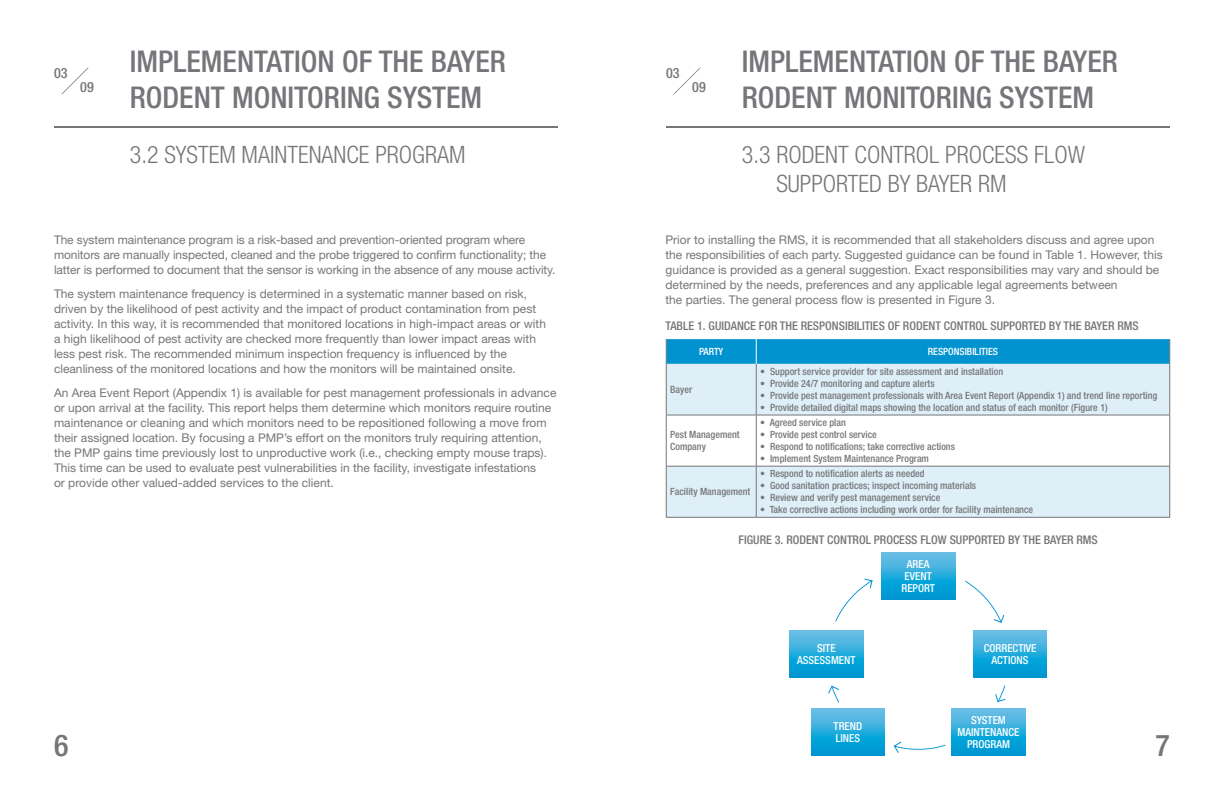
<style>
.page{position:relative;width:1224px;height:792px;background:#fff}
.page>*{position:absolute;margin:0;border:0;box-sizing:border-box;transform-origin:0 0}
.t1{font:500 condensed 30px/36px "Helvetica Neue LT Std";color:#757679}
.t2{font:300 condensed 24px/28.8px "Helvetica Neue LT Std";color:#757679}
.t3{font:500 condensed 14.1px "Helvetica Neue LT Std";color:#757679}
.t4{font:12px/15px "Helvetica Neue LT Std";color:#757679}
.t5{font:500 condensed 12px "Helvetica Neue LT Std";color:#757679}
.t6{font:500 condensed 11px/12px "Helvetica Neue LT Std";color:#fff;text-align:center}
.t7{font:500 condensed 10px/12px "Helvetica Neue LT Std";color:#757679}
.t8{font:500 condensed 10px "Helvetica Neue LT Std";color:#fff}
</style>
<div class="page">
<svg style="left:673px;top:67px;width:27px;height:27px"></svg>
<svg style="left:61px;top:67px;width:27px;height:27px"></svg>
<svg style="left:667px;top:364px;width:503px;height:153px;fill:#dfeff8"></svg>
<svg style="left:666px;top:339px;width:505px;height:25px;background:#0494d0"></svg>
<hr style="left:666px;top:364px;width:1px;height:51px;background:#757679">
<hr style="left:756px;top:364px;width:1px;height:51px;background:#757679">
<hr style="left:1170px;top:364px;width:1px;height:51px;background:#757679">
<hr style="left:666px;top:415px;width:1px;height:51px;background:#757679">
<hr style="left:666px;top:466px;width:1px;height:51px;background:#757679">
<hr style="left:666px;top:415px;width:90px;height:1px;background:#757679">
<hr style="left:756px;top:415px;width:414px;height:1px;background:#757679">
<hr style="left:756px;top:415px;width:1px;height:51px;background:#757679">
<hr style="left:1170px;top:415px;width:1px;height:51px;background:#757679">
<hr style="left:756px;top:466px;width:1px;height:51px;background:#757679">
<hr style="left:1170px;top:466px;width:1px;height:51px;background:#757679">
<hr style="left:666px;top:466px;width:90px;height:1px;background:#757679">
<hr style="left:756px;top:466px;width:414px;height:1px;background:#757679">
<hr style="left:666px;top:517px;width:90px;height:1px;background:#757679">
<hr style="left:756px;top:517px;width:414px;height:1px;background:#757679">
<svg style="left:881px;top:552px;width:74px;height:48px;background:#28aadc"></svg>
<svg style="left:790px;top:630px;width:73px;height:48px;background:#28aadc"></svg>
<svg style="left:973px;top:630px;width:74px;height:48px;background:#28aadc"></svg>
<svg style="left:811px;top:708px;width:74px;height:48px;background:#28aadc"></svg>
<svg style="left:952px;top:708px;width:73px;height:48px;background:#28aadc"></svg>
<svg style="left:835px;top:578px;width:38px;height:43px"></svg>
<svg style="left:965px;top:581px;width:40px;height:42px"></svg>
<svg style="left:995px;top:686px;width:11px;height:17px"></svg>
<svg style="left:893px;top:741px;width:52px;height:12px"></svg>
<svg style="left:828px;top:685px;width:11px;height:18px"></svg>
<hr style="left:666px;top:126px;width:504px;height:2px;background:#757679">
<hr style="left:54px;top:126px;width:504px;height:2px;background:#757679">
<p class="t3" style="left:54px;top:65px;width:15px">03</p>
<p class="t3" style="left:80px;top:79px;width:15px">09</p>
<p class="t1" style="left:130px;top:43px;width:378px">IMPLEMENTATION OF THE BAYER<br>RODENT MONITORING SYSTEM</p>
<p class="t3" style="left:666px;top:65px;width:15px">03</p>
<p class="t3" style="left:692px;top:79px;width:15px">09</p>
<p class="t1" style="left:742px;top:43px;width:378px">IMPLEMENTATION OF THE BAYER<br>RODENT MONITORING SYSTEM</p>
<p class="t2" style="left:130px;top:140px;width:337px">3.2 SYSTEM MAINTENANCE PROGRAM</p>
<p class="t2" style="left:776px;top:140px;width:310px;text-indent:-35px">3.3 RODENT CONTROL PROCESS FLOW<br>SUPPORTED BY BAYER RM</p>
<p class="t4" style="left:54px;top:232px;width:503px">The system maintenance program is a risk-based and prevention-oriented program where monitors are manually inspected, cleaned and the probe triggered to confirm functionality; the latter is performed to document that the sensor is working in the absence of any mouse activity.</p>
<p class="t4" style="left:54px;top:286px;width:494px">The system maintenance frequency is determined in a systematic manner based on risk, driven by the likelihood of pest activity and the impact of product contamination from pest activity. In this way, it is recommended that monitored locations in high-impact areas or with a high likelihood of pest activity are checked more frequently than lower impact areas with less pest risk. The recommended minimum inspection frequency is influenced by the cleanliness of the monitored locations and how the monitors will be maintained onsite.</p>
<p class="t4" style="left:54px;top:385px;width:504px">An Area Event Report (Appendix 1) is available for pest management professionals in advance or upon arrival at the facility. This report helps them determine which monitors require routine maintenance or cleaning and which monitors need to be repositioned following a move from their assigned location. By focusing a PMP’s effort on the monitors truly requiring attention, the PMP gains time previously lost to unproductive work (i.e., checking empty mouse traps).<br>This time can be used to evaluate pest vulnerabilities in the facility, investigate infestations<br>or provide other valued-added services to the client.</p>
<p class="t4" style="left:665px;top:232px;width:499px">Prior to installing the RMS, it is recommended that all stakeholders discuss and agree upon the responsibilities of each party. Suggested guidance can be found in Table 1. However, this guidance is provided as a general suggestion. Exact responsibilities may vary and should be determined by the needs, preferences and any applicable legal agreements between<br>the parties. The general process flow is presented in Figure 3.</p>
<p class="t5" style="left:666px;top:319px;width:475px">TABLE 1. GUIDANCE FOR THE RESPONSIBILITIES OF RODENT CONTROL SUPPORTED BY THE BAYER RMS</p>
<p class="t8" style="left:699px;top:346px;width:26px">PARTY</p>
<p class="t8" style="left:928px;top:346px;width:72px">RESPONSIBILITIES</p>
<p class="t7" style="left:670px;top:383px;width:23px">Bayer</p>
<p class="t7" style="left:760px;top:365px;width:244px">• Support service provider for site assessment and installation</p>
<p class="t7" style="left:760px;top:377px;width:176px">• Provide 24/7 monitoring and capture alerts</p>
<p class="t7" style="left:760px;top:389px;width:399px">• Provide pest management professionals with Area Event Report (Appendix 1) and trend line reporting</p>
<p class="t7" style="left:760px;top:401px;width:349px">• Provide detailed digital maps showing the location and status of each monitor (Figure 1)</p>
<p class="t7" style="left:670px;top:428px;width:71px">Pest Management<br>Company</p>
<p class="t7" style="left:760px;top:416px;width:87px">• Agreed service plan</p>
<p class="t7" style="left:760px;top:428px;width:118px">• Provide pest control service</p>
<p class="t7" style="left:760px;top:440px;width:196px">• Respond to notifications; take corrective actions</p>
<p class="t7" style="left:760px;top:452px;width:170px">• Implement System Maintenance Program</p>
<p class="t7" style="left:760px;top:468px;width:166px">• Respond to notification alerts as needed</p>
<p class="t7" style="left:760px;top:480px;width:217px">• Good sanitation practices; inspect incoming materials</p>
<p class="t7" style="left:760px;top:492px;width:182px">• Review and verify pest management service</p>
<p class="t7" style="left:760px;top:504px;width:274px">• Take corrective actions including work order for facility maintenance</p>
<p class="t5" style="left:739px;top:533px;width:361px">FIGURE 3. RODENT CONTROL PROCESS FLOW SUPPORTED BY THE BAYER RMS</p>
<p class="t6" style="left:901px;top:558px;width:35px">AREA<br>EVENT<br>REPORT</p>
<p class="t7" style="left:670px;top:486px;width:82px">Facility Management</p>
<p class="t6" style="left:797px;top:642px;width:60px">SITE<br>ASSESSMENT</p>
<p class="t6" style="left:984px;top:642px;width:54px">CORRECTIVE<br>ACTIONS</p>
<p class="t6" style="left:834px;top:720px;width:30px;text-align:left">TREND<br>LINES</p>
<p class="t6" style="left:957px;top:714px;width:64px">SYSTEM<br>MAINTENANCE<br>PROGRAM</p>
<h1 class="t1" style="left:54px;top:727px;width:16px">6</h1>
<h1 class="t1" style="left:1156px;top:727px;width:16px">7</h1>
</div>
